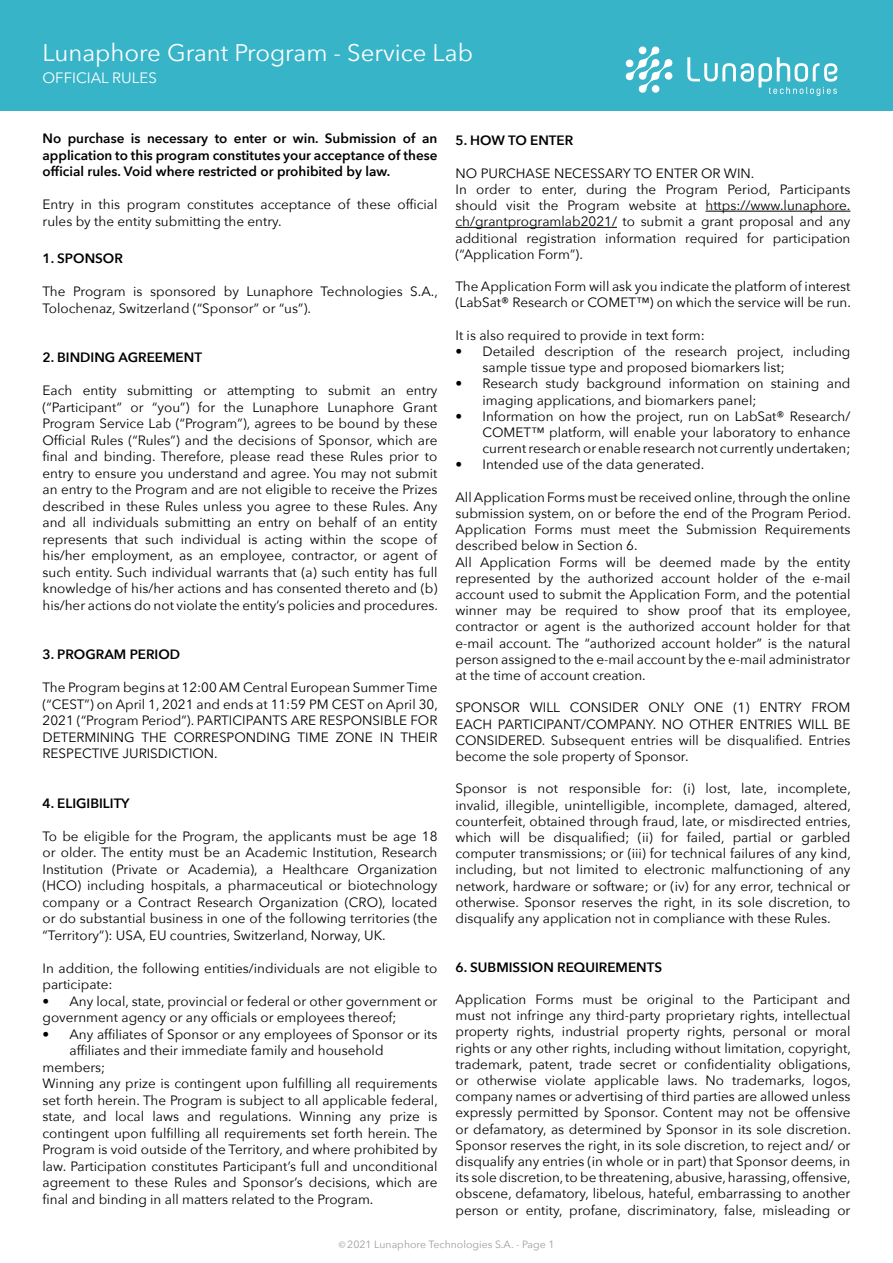
<style>
.page{position:relative;width:893px;height:1263px;background:#fff}
.page>*{position:absolute;margin:0;border:0;box-sizing:border-box;transform-origin:0 0}
.t1{font:24px "Avenir Next";color:#fff}
.t2{font:15px "Avenir Next";color:#fff}
.t3{font:13.5px/16.2px "Avenir Next";color:#000}
.t4{font:600 13.5px/16.5px "Avenir Next";color:#000;text-align:justify}
.t5{font:10.5px "Avenir Next";color:#9c9e9f}
.s1{font-family:"Minion Pro"}
</style>
<div class="page">
<div style="left:0;top:0;width:893px;height:111px;background:#37b4c8"></div>
<svg style="left:625px;top:47px;width:48px;height:46px"></svg>
<svg style="left:687px;top:57px;width:150px;height:39px"></svg>
<hr style="left:705px;top:211px;width:145px;height:1px;background:#000">
<hr style="left:455px;top:227px;width:162px;height:1px;background:#000">
<h1 class="t1" style="left:43px;top:32px;width:432px">Lunaphore Grant Program - Service Lab</h1>
<p class="t2" style="left:43px;top:66px;width:116px">OFFICIAL RULES</p>
<p class="t4" style="left:43px;top:130px;width:396px">No purchase is necessary to enter or win. Submission of an application to this program constitutes your acceptance of these official rules. Void where restricted or prohibited by law.</p>
<p class="t3" style="left:43px;top:196px;width:396px">Entry in this program constitutes acceptance of these official rules by the entity submitting the entry.</p>
<p class="t4" style="left:43px;top:250px;width:82px">1. SPONSOR</p>
<p class="t3" style="left:43px;top:283px;width:397px">The Program is sponsored by Lunaphore Technologies S.A.,<br>Tolochenaz, Switzerland (“Sponsor” or “us”).</p>
<p class="t4" style="left:43px;top:349px;width:161px">2. BINDING AGREEMENT</p>
<p class="t3" style="left:43px;top:382px;width:397px;text-align:justify">Each entity submitting or attempting to submit an entry (“Participant” or “you”) for the Lunaphore Lunaphore Grant Program Service Lab (“Program”), agrees to be bound by these Official Rules (“Rules”) and the decisions of Sponsor, which are final and binding. Therefore, please read these Rules prior to entry to ensure you understand and agree. You may not submit an entry to the Program and are not eligible to receive the Prizes described in these Rules unless you agree to these Rules. Any and all individuals submitting an entry on behalf of an entity represents that such individual is acting within the scope of his/her employment, as an employee, contractor, or agent of such entity. Such individual warrants that (a) such entity has full knowledge of his/her actions and has consented thereto and (b) his/her actions do not violate the entity’s policies and procedures.</p>
<p class="t4" style="left:43px;top:646px;width:139px">3. PROGRAM PERIOD</p>
<p class="t3" style="left:43px;top:679px;width:397px;text-align:justify">The Program begins at 12:00 AM Central European Summer Time (“CEST”) on April 1, 2021 and ends at 11:59 PM CEST on April 30, 2021 (“Program Period”). PARTICIPANTS ARE RESPONSIBLE FOR DETERMINING THE CORRESPONDING TIME ZONE IN THEIR RESPECTIVE JURISDICTION.</p>
<p class="t4" style="left:43px;top:794px;width:89px">4. ELIGIBILITY</p>
<p class="t3" style="left:43px;top:827px;width:396px;text-align:justify">To be eligible for the Program, the applicants must be age 18 or older. The entity must be an Academic Institution, Research Institution (Private or Academia), a Healthcare Organization (HCO) including hospitals, a pharmaceutical or biotechnology company or a Contract Research Organization (CRO), located or do substantial business in one of the following territories (the “Territory”): USA, EU countries, Switzerland, Norway, UK.</p>
<p class="t3" style="left:43px;top:959px;width:396px">In addition, the following entities/individuals are not eligible to participate:</p>
<p class="t3" style="left:43px;top:992px;width:396px">• Any local, state, provincial or federal or other government or government agency or any officials or employees thereof;</p>
<p class="t3" style="left:43px;top:1025px;width:396px">• Any affiliates of Sponsor or any employees of Sponsor or its</p>
<p class="t3" style="left:70px;top:1042px;width:316px">affiliates and their immediate family and household</p>
<p class="t3" style="left:43px;top:1058px;width:64px">members;</p>
<p class="t3" style="left:43px;top:1075px;width:396px">Winning any prize is contingent upon fulfilling all requirements</p>
<p class="t3" style="left:43px;top:1091px;width:397px">set forth herein. The Program is subject to all applicable federal,</p>
<p class="t3" style="left:43px;top:1108px;width:396px">state, and local laws and regulations. Winning any prize is</p>
<p class="t3" style="left:43px;top:1124px;width:396px">contingent upon fulfilling all requirements set forth herein. The</p>
<p class="t3" style="left:43px;top:1141px;width:396px">Program is void outside of the Territory, and where prohibited by</p>
<p class="t3" style="left:43px;top:1157px;width:396px">law. Participation constitutes Participant’s full and unconditional</p>
<p class="t3" style="left:43px;top:1174px;width:396px">agreement to these Rules and Sponsor’s decisions, which are</p>
<p class="t3" style="left:43px;top:1190px;width:332px">final and binding in all matters related to the Program.</p>
<p class="t4" style="left:455px;top:132px;width:119px">5. HOW TO ENTER</p>
<p class="t3" style="left:455px;top:164px;width:396px">NO PURCHASE NECESSARY TO ENTER OR WIN.<br>In order to enter, during the Program Period, Participants should visit the Program website at https://www.lunaphore. ch/grantprogramlab2021/ to submit a grant proposal and any additional registration information required for participation (“Application Form”).</p>
<p class="t3" style="left:455px;top:278px;width:397px">The Application Form will ask you indicate the platform of interest (LabSat® Research or COMET™) on which the service will be run.</p>
<p class="t3" style="left:455px;top:326px;width:251px">It is also required to provide in text form:</p>
<p class="t3" style="left:482px;top:343px;width:369px;text-indent:-27px">• Detailed description of the research project, including sample tissue type and proposed biomarkers list;</p>
<p class="t3" style="left:482px;top:375px;width:369px;text-indent:-27px">• Research study background information on staining and imaging applications, and biomarkers panel;</p>
<p class="t3" style="left:482px;top:407px;width:369px;text-align:justify;text-indent:-27px">• Information on how the project, run on LabSat® Research/ COMET™ platform, will enable your laboratory to enhance current research or enable research not currently undertaken;</p>
<p class="t3" style="left:455px;top:456px;width:250px">• Intended use of the data generated.</p>
<p class="t3" style="left:455px;top:488px;width:397px">All Application Forms must be received online, through the online submission system, on or before the end of the Program Period.<br>Application Forms must meet the Submission Requirements described below in Section 6.<br>All Application Forms will be deemed made by the entity represented by the authorized account holder of the e-mail account used to submit the Application Form, and the potential winner may be required to show proof that its employee, contractor or agent is the authorized account holder for that e-mail account. The “authorized account holder” is the natural person assigned to the e-mail account by the e-mail administrator at the time of account creation.</p>
<p class="t3" style="left:455px;top:699px;width:396px;text-align:justify">SPONSOR WILL CONSIDER ONLY ONE (1) ENTRY FROM EACH PARTICIPANT/COMPANY. NO OTHER ENTRIES WILL BE CONSIDERED. Subsequent entries will be disqualified. Entries become the sole property of Sponsor.</p>
<p class="t3" style="left:455px;top:780px;width:397px;text-align:justify">Sponsor is not responsible for: (i) lost, late, incomplete, invalid, illegible, unintelligible, incomplete, damaged, altered, counterfeit, obtained through fraud, late, or misdirected entries, which will be disqualified; (ii) for failed, partial or garbled computer transmissions; or (iii) for technical failures of any kind, including, but not limited to electronic malfunctioning of any network, hardware or software; or (iv) for any error, technical or otherwise. Sponsor reserves the right, in its sole discretion, to disqualify any application not in compliance with these Rules.</p>
<p class="t4" style="left:455px;top:958px;width:208px">6. SUBMISSION REQUIREMENTS</p>
<p class="t3" style="left:455px;top:991px;width:397px;text-align:justify">Application Forms must be original to the Participant and must not infringe any third-party proprietary rights, intellectual property rights, industrial property rights, personal or moral rights or any other rights, including without limitation, copyright, trademark, patent, trade secret or confidentiality obligations, or otherwise violate applicable laws. No trademarks, logos, company names or advertising of third parties are allowed unless expressly permitted by Sponsor. Content may not be offensive or defamatory, as determined by Sponsor in its sole discretion.<br>Sponsor reserves the right, in its sole discretion, to reject and/ or disqualify any entries (in whole or in part) that Sponsor deems, in its sole discretion, to be threatening, abusive, harassing, offensive, obscene, defamatory, libelous, hateful, embarrassing to another person or entity, profane, discriminatory, false, misleading or</p>
<p class="t5" style="left:339px;top:1235px;width:217px"><span class="s1">©</span>2021 Lunaphore Technologies S.A. - Page 1</p>
</div>
